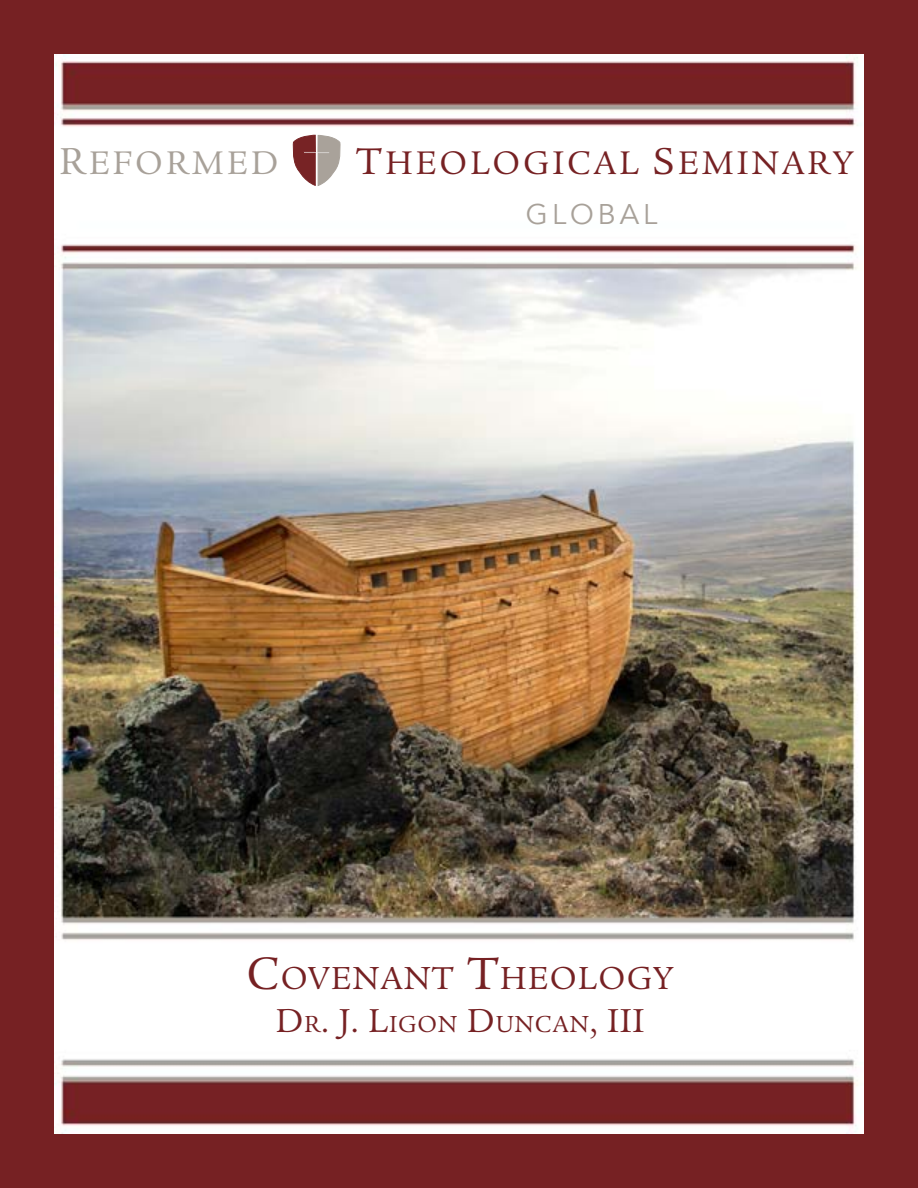
<style>
.page{position:relative;width:918px;height:1188px;background:#762123}
.page>*{position:absolute;margin:0;border:0;box-sizing:border-box;transform-origin:0 0}
.t1{font:36px "Legacy Serif Std";color:#762123}
.t2{font:35.55px "Legacy Serif Std";letter-spacing:.08em;color:#762123}
.t3{font:35.55px "Legacy Serif Std";letter-spacing:.08em;color:#a8a199}
.t4{font:34.65px "Legacy Serif Std";letter-spacing:.035em;color:#762123}
.t5{font:28.35px "Avenir";letter-spacing:.14em;color:#a8a199}
.s1{font-size:40.65px}
.s2{font-size:49.5px}
.s3{font-size:25.2px}
</style>
<div class="page">
<img style="left:54px;top:54px;width:810px;height:1080px">
<svg style="left:292px;top:135px;width:49px;height:51px"></svg>
<p class="t3" style="left:59px;top:143px;width:221px"><span class="s1">R</span>EFORMED</p>
<p class="t2" style="left:356px;top:143px;width:499px"><span class="s1">T</span>HEOLOGICAL <span class="s1">S</span>EMINARY</p>
<p class="t5" style="left:526px;top:197px;width:133px">GLOBAL</p>
<p class="t4" style="left:247px;top:959px;width:428px"><span class="s2">C</span>OVENANT <span class="s2">T</span>HEOLOGY</p>
<p class="t1" style="left:275px;top:1001px;width:345px">D<span class="s3">R</span>. J. L<span class="s3">IGON</span> D<span class="s3">UNCAN</span>, III</p>
</div>
